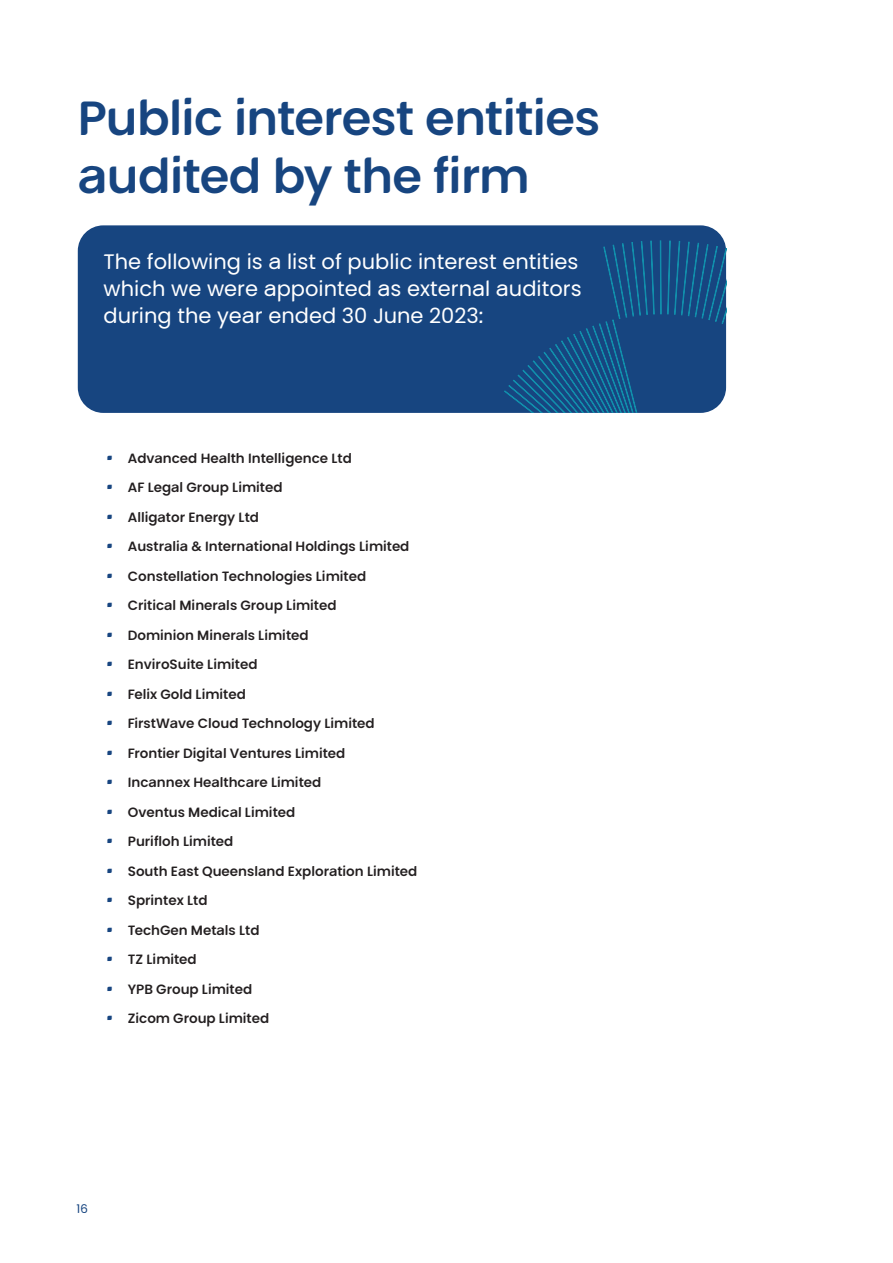
<style>
.page{position:relative;width:893px;height:1263px;background:#fff}
.page>*{position:absolute;margin:0;border:0;box-sizing:border-box;transform-origin:0 0}
.chapter-heading{font:700 48px/57.6px "PKF Global Sans";letter-spacing:-.015em;color:#174580}
.body{font:21px/27px "PKF Global Sans";color:#fff}
.t1{font:700 13.5px "PKF Global Sans";color:#231f20}
.t2{font:12px "PKF Global Sans";color:#174580}
.s1{font-weight:400;font-size:18px;color:#174580}
</style>
<div class="page">
<div style="left:78px;top:225px;width:648px;height:188px;background:#174580;border-radius:26px"></div>
<svg style="left:667px;top:241px;width:59px;height:172px"></svg>
<svg style="left:504px;top:240px;width:157px;height:173px"></svg>
<p class="chapter-heading" style="left:78px;top:90px;width:524px">Public interest entities audited by the firm</p>
<p class="body" style="left:104px;top:249px;width:480px">The following is a list of public interest entities which we were appointed as external auditors during the year ended 30 June 2023:</p>
<p class="t1" style="left:107px;top:449px;width:247px"><span class="s1">·</span> Advanced Health Intelligence Ltd</p>
<p class="t1" style="left:107px;top:479px;width:178px"><span class="s1">·</span> AF Legal Group Limited</p>
<p class="t1" style="left:107px;top:508px;width:154px"><span class="s1">·</span> Alligator Energy Ltd</p>
<p class="t1" style="left:107px;top:538px;width:304px"><span class="s1">·</span> Australia &amp; International Holdings Limited</p>
<p class="t1" style="left:107px;top:567px;width:261px"><span class="s1">·</span> Constellation Technologies Limited</p>
<p class="t1" style="left:107px;top:597px;width:232px"><span class="s1">·</span> Critical Minerals Group Limited</p>
<p class="t1" style="left:107px;top:626px;width:204px"><span class="s1">·</span> Dominion Minerals Limited</p>
<p class="t1" style="left:107px;top:656px;width:152px"><span class="s1">·</span> EnviroSuite Limited</p>
<p class="t1" style="left:107px;top:685px;width:141px"><span class="s1">·</span> Felix Gold Limited</p>
<p class="t1" style="left:107px;top:715px;width:270px"><span class="s1">·</span> FirstWave Cloud Technology Limited</p>
<p class="t1" style="left:107px;top:744px;width:240px"><span class="s1">·</span> Frontier Digital Ventures Limited</p>
<p class="t1" style="left:107px;top:774px;width:216px"><span class="s1">·</span> Incannex Healthcare Limited</p>
<p class="t1" style="left:107px;top:803px;width:190px"><span class="s1">·</span> Oventus Medical Limited</p>
<p class="t1" style="left:107px;top:833px;width:128px"><span class="s1">·</span> Purifloh Limited</p>
<p class="t1" style="left:107px;top:862px;width:312px"><span class="s1">·</span> South East Queensland Exploration Limited</p>
<p class="t1" style="left:107px;top:892px;width:102px"><span class="s1">·</span> Sprintex Ltd</p>
<p class="t1" style="left:107px;top:921px;width:155px"><span class="s1">·</span> TechGen Metals Ltd</p>
<p class="t1" style="left:107px;top:951px;width:92px"><span class="s1">·</span> TZ Limited</p>
<p class="t1" style="left:107px;top:980px;width:147px"><span class="s1">·</span> YPB Group Limited</p>
<p class="t1" style="left:107px;top:1010px;width:164px"><span class="s1">·</span> Zicom Group Limited</p>
<p class="t2" style="left:77px;top:1202px;width:13px">16</p>
</div>
